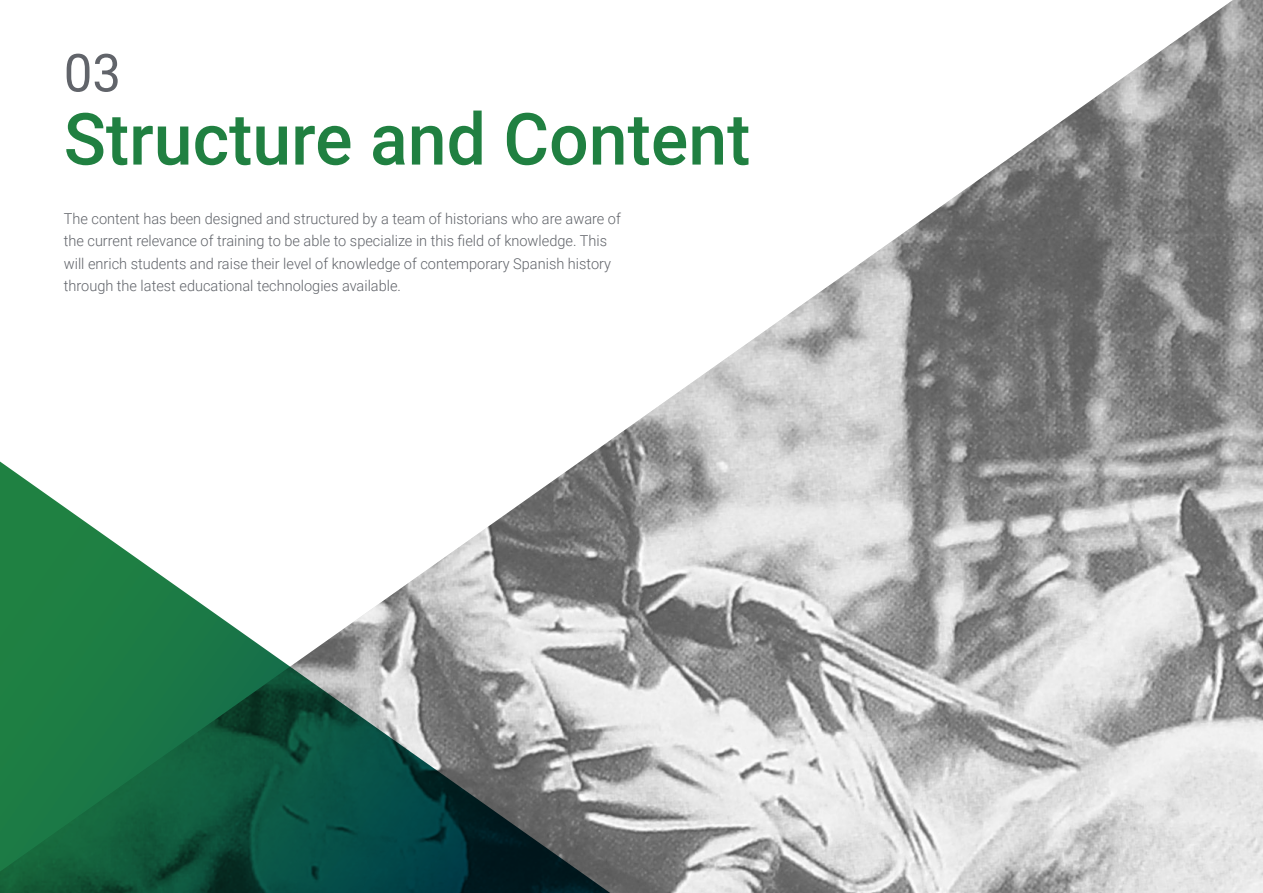
<style>
.page{position:relative;width:1263px;height:893px;background:#fff}
.page>*{position:absolute;margin:0;border:0;box-sizing:border-box;transform-origin:0 0}
.t1{font:500 72px "Roboto";color:#208041}
.t2{font:52.5px "Roboto";color:#61646a}
.t3{font:300 15px/22.5px "Roboto";color:#61646a}
</style>
<div class="page">
<img style="left:602px;top:0;width:661px;height:893px">
<svg style="left:0;top:446px;width:640px;height:447px"></svg>
<h2 class="t2" style="left:64px;top:36px;width:59px">03</h2>
<h1 class="t1" style="left:64px;top:89px;width:688px">Structure and Content</h1>
<p class="t3" style="left:64px;top:207px;width:559px">The content has been designed and structured by a team of historians who are aware of the current relevance of training to be able to specialize in this field of knowledge. This will enrich students and raise their level of knowledge of contemporary Spanish history through the latest educational technologies available.</p>
</div>
